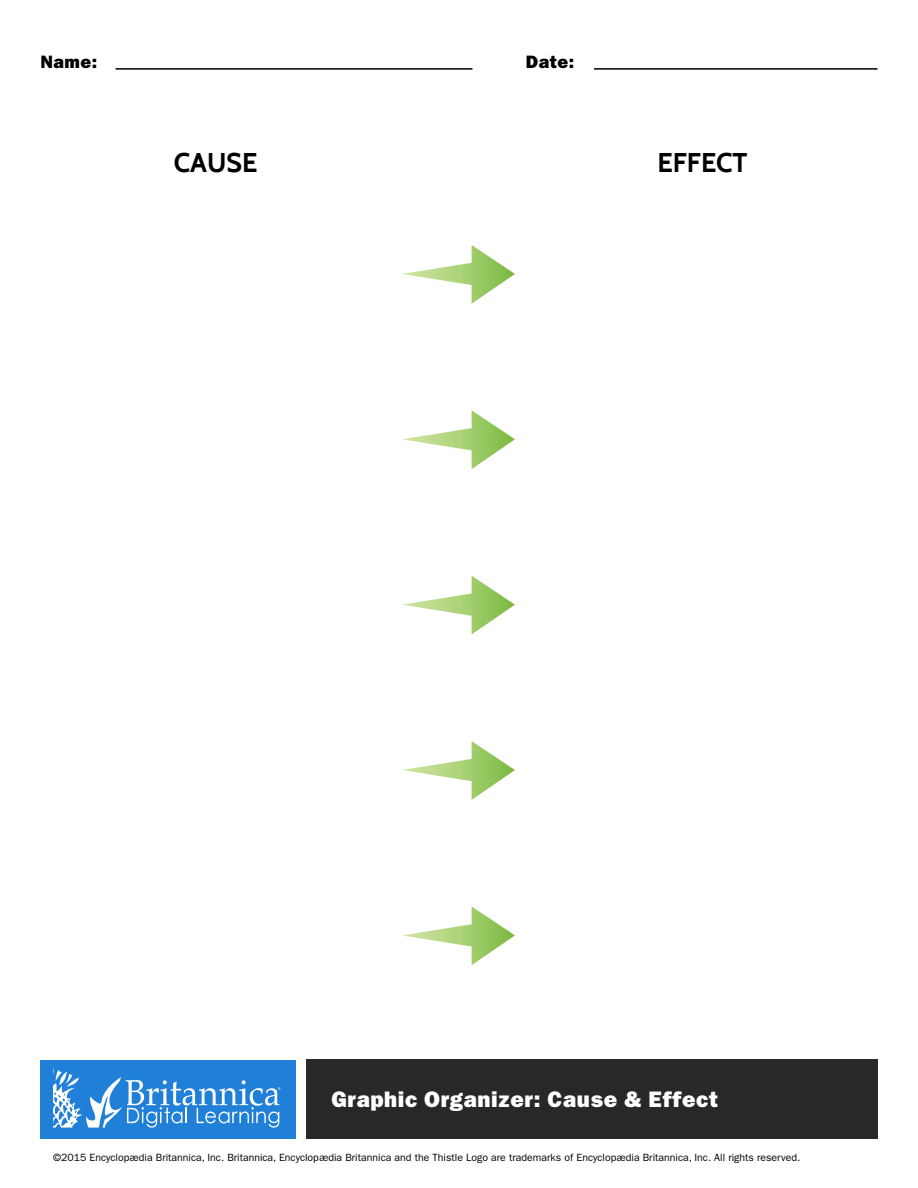
<style>
.page{position:relative;width:918px;height:1188px;background:#fff}
.page>*{position:absolute;margin:0;border:0;box-sizing:border-box;transform-origin:0 0}
.t1{font:700 27px "Cabin";color:#000}
.t2{font:800 22.5px "Franklin Gothic";letter-spacing:.03em;color:#fff}
.t3{font:800 18px "Franklin Gothic";letter-spacing:.03em;color:#000}
.t4{font:10.5px "ITC Franklin Gothic Std";color:#000}
</style>
<div class="page">
<hr style="left:116px;top:68px;width:357px;height:2px;background:#000">
<hr style="left:594px;top:68px;width:283px;height:2px;background:#000">
<div style="left:306px;top:1059px;width:571px;height:80px;background:#292829"></div>
<div style="left:40px;top:1060px;width:256px;height:79px;background:#2080d8"></div>
<svg style="left:53px;top:1069px;width:228px;height:59px"></svg>
<svg style="left:402px;top:245px;width:113px;height:59px"></svg>
<svg style="left:402px;top:410px;width:113px;height:59px"></svg>
<svg style="left:402px;top:576px;width:113px;height:59px"></svg>
<svg style="left:403px;top:741px;width:112px;height:59px"></svg>
<svg style="left:402px;top:906px;width:113px;height:59px"></svg>
<h3 class="t3" style="left:40px;top:52px;width:58px">Name:</h3>
<h3 class="t3" style="left:526px;top:52px;width:50px">Date:</h3>
<h1 class="t1" style="left:174px;top:146px;width:85px">CAUSE</h1>
<h1 class="t1" style="left:657px;top:146px;width:92px">EFFECT</h1>
<h2 class="t2" style="left:332px;top:1086px;width:388px">Graphic Organizer: Cause &amp; Effect</h2>
<p class="t4" style="left:53px;top:1151px;width:749px">©2015 Encyclopædia Britannica, Inc. Britannica, Encyclopædia Britannica and the Thistle Logo are trademarks of Encyclopædia Britannica, Inc. All rights reserved.</p>
</div>
